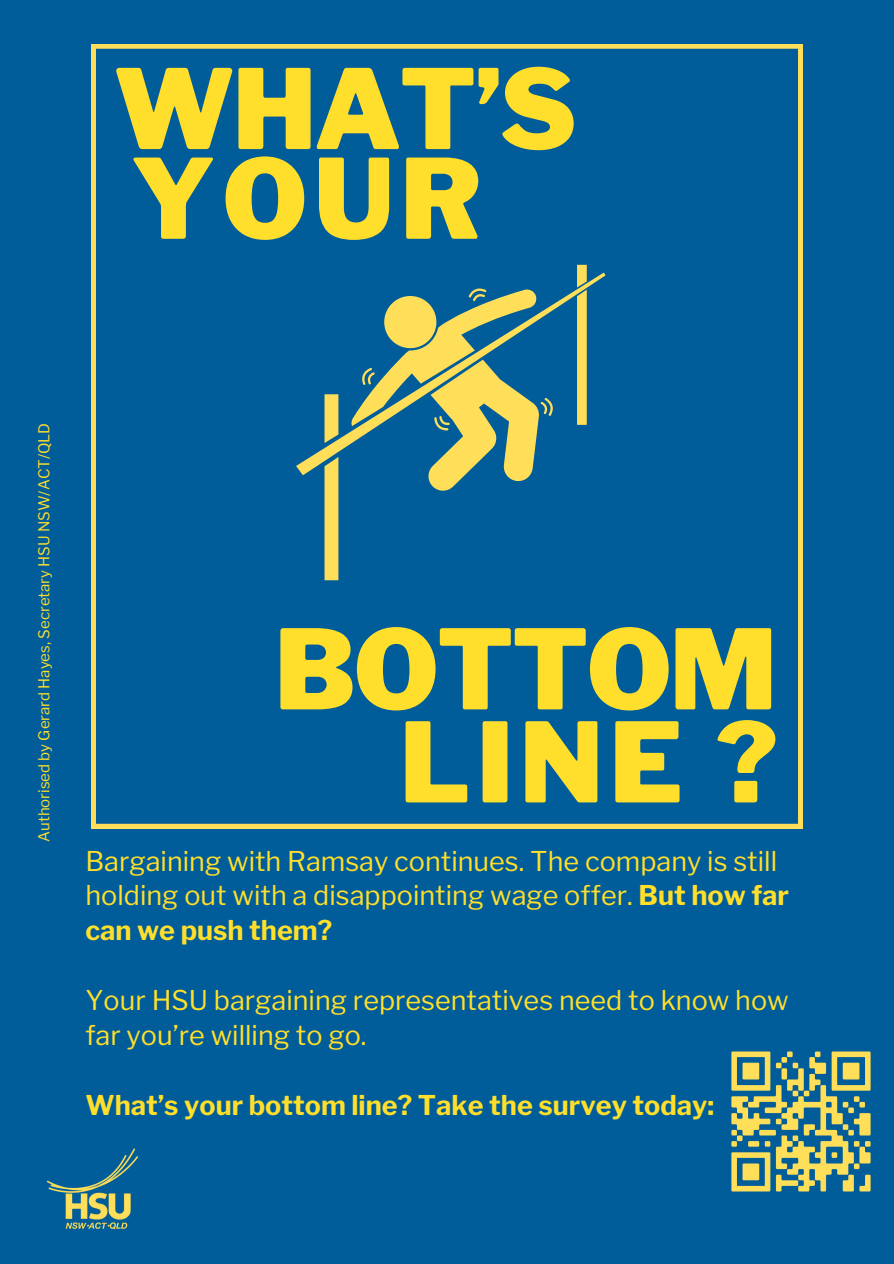
<style>
.page{position:relative;width:894px;height:1264px;background:#fff}
.page>*{position:absolute;margin:0;border:0;box-sizing:border-box;transform-origin:0 0}
.t1{font:900 109.5px "Libre Franklin";letter-spacing:-.02em;color:#ffdf2b}
.t2{font:27px/35px "Libre Franklin";color:#ffdf2b}
.t3{font:700 27px "Libre Franklin";color:#ffdf2b}
.t4{font:15px "Libre Franklin";color:#ffdf2b}
.s1{font-weight:700}
</style>
<div class="page">
<div style="left:0;top:0;width:893px;height:1263px;background:#005d9a"></div>
<svg style="left:91px;top:44px;width:711px;height:784px"></svg>
<img style="left:47px;top:1148px;width:91px;height:82px">
<img style="left:731px;top:1051px;width:140px;height:141px">
<p class="t1" style="left:113px;top:43px;width:464px">WHAT’S</p>
<p class="t1" style="left:131px;top:133px;width:352px">YOUR</p>
<p class="t4" style="left:35px;top:841px;width:420px;rotate:-90deg">Authorised by Gerard Hayes, Secretary HSU NSW/ACT/QLD</p>
<p class="t1" style="left:275px;top:603px;width:503px">BOTTOM</p>
<p class="t1" style="left:400px;top:696px;width:379px">LINE ?</p>
<p class="t2" style="left:85px;top:843px;width:705px">Bargaining with Ramsay continues. The company is still holding out with a disappointing wage offer. <span class="s1">But how far can we push them?</span></p>
<p class="t2" style="left:85px;top:983px;width:704px">Your HSU bargaining representatives need to know how far you’re willing to go.</p>
<p class="t3" style="left:85px;top:1088px;width:630px">What’s your bottom line? Take the survey today:</p>
</div>
